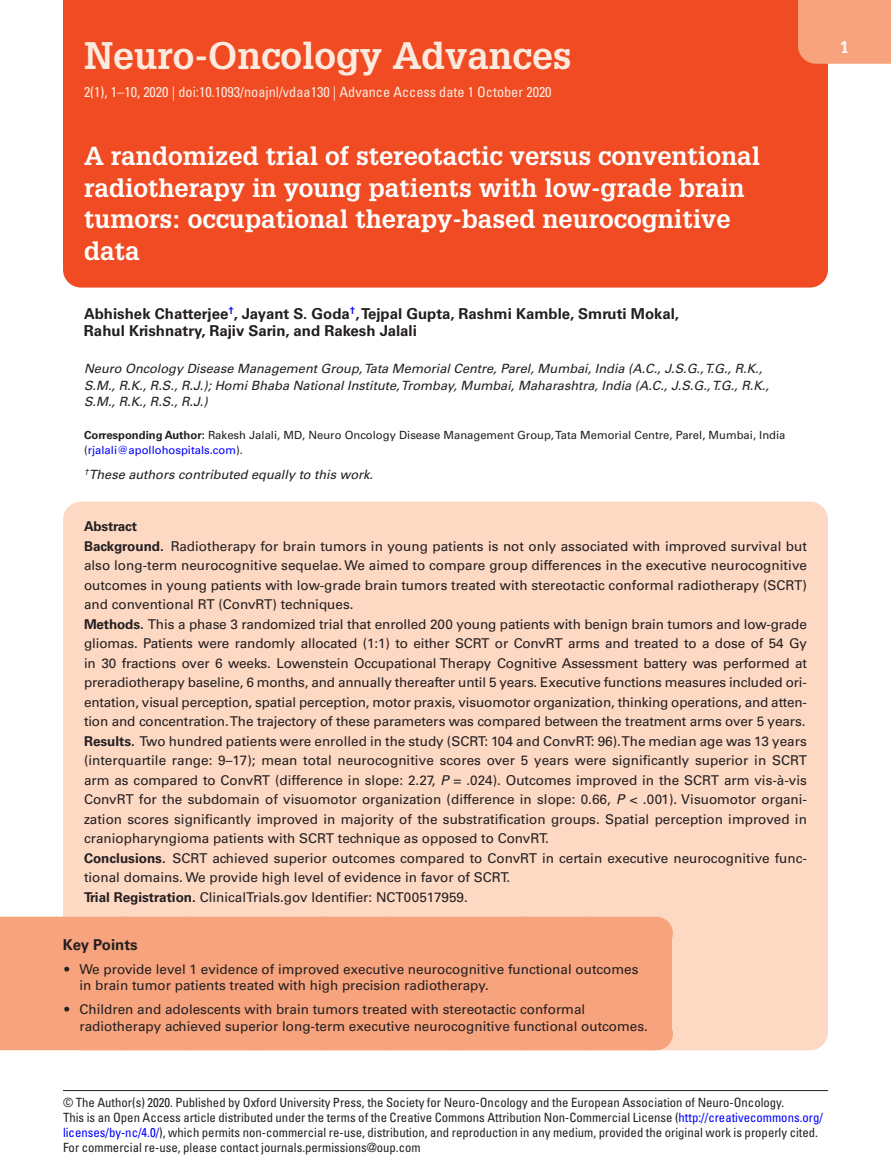
<style>
.page{position:relative;width:891px;height:1175px;background:#fff}
.page>*{position:absolute;margin:0;border:0;box-sizing:border-box;transform-origin:0 0}
.t1{font:700 37.5px "Glypha LT Std";color:#fdeade}
.t2{font:700 25.5px/31.5px "Glypha LT Std";color:#fff}
.t3{font:700 16.5px "Glypha LT Std";color:#fff}
.t4{font:700 15px/16.5px "Univers LT Std";color:#231f20}
.t5{font:condensed 14.25px "Univers LT Std";color:#fdeade}
.t6{font:13.5px/19.5px "Univers LT Std";color:#231f20}
.t7{font:condensed 12.75px/15px "Univers LT Std";color:#231f20}
.t8{font:italic 12.75px/16.5px "Univers LT Std";color:#231f20}
.t9{font:11.25px/15px "Univers LT Std";color:#231f20}
.s1{font-weight:700}
.s2{color:#00f}
.s3{font-style:italic}
.s4{font-weight:300;font-stretch:condensed}
</style>
<div class="page">
<div style="left:63px;top:0;width:765px;height:166px;background:#f04b22"></div>
<div style="left:798px;top:0;width:93px;height:64px;background:#f7a37d"></div>
<hr style="left:63px;top:1090px;width:765px;height:1px;background:#231f20">
<div style="left:63px;top:501px;width:765px;height:549px;background:#fdd8c3;border-radius:18px"></div>
<div style="left:0;top:934px;width:672px;height:34px;background:#f7a37d"></div>
<div style="left:0;top:916px;width:656px;height:33px;background:#f7a37d"></div>
<svg style="left:56px;top:916px;width:566px;height:1px"></svg>
<hr style="left:656px;top:916px;width:1px;height:33px;background:#f7a37d">
<div style="left:0;top:950px;width:672px;height:57px;background:#f7a37d"></div>
<div style="left:0;top:991px;width:672px;height:43px;background:#f7a37d"></div>
<div style="left:0;top:1017px;width:656px;height:33px;background:#f7a37d"></div>
<hr style="left:656px;top:1017px;width:1px;height:33px;background:#f7a37d">
<div style="left:63px;top:166px;width:765px;height:121px;background:#f04b22"></div>
<h1 class="t1" style="left:84px;top:32px;width:489px">Neuro-Oncology Advances</h1>
<p class="t5" style="left:84px;top:83px;width:469px">2(1), 1–10, 2020 | doi:10.1093/noajnl/vdaa130 | Advance Access date 1 October 2020</p>
<h2 class="t2" style="left:84px;top:140px;width:678px">A randomized trial of stereotactic versus conventional radiotherapy in young patients with low-grade brain tumors: occupational therapy-based neurocognitive data</h2>
<p class="t4" style="left:84px;top:306px;width:597px">Abhishek Chatterjee<sup>†</sup>, Jayant S. Goda<sup>†</sup>, Tejpal Gupta, Rashmi Kamble, Smruti Mokal,<br>Rahul Krishnatry, Rajiv Sarin, and Rakesh Jalali</p>
<p class="t8" style="left:84px;top:361px;width:687px">Neuro Oncology Disease Management Group, Tata Memorial Centre, Parel, Mumbai, India (A.C., J.S.G., T.G., R.K.,<br>S.M., R.K., R.S., R.J.); Homi Bhaba National Institute, Trombay, Mumbai, Maharashtra, India (A.C., J.S.G., T.G., R.K.,<br>S.M., R.K., R.S., R.J.)</p>
<p class="t9" style="left:84px;top:427px;width:703px"><span class="s1">Corresponding Author:</span> Rakesh Jalali, MD, Neuro Oncology Disease Management Group, Tata Memorial Centre, Parel, Mumbai, India (<span class="s2">rjalali@apollohospitals.com</span>).</p>
<p class="t8" style="left:84px;top:467px;width:291px"><sup>†</sup>These authors contributed equally to this work.</p>
<p class="t6" style="left:84px;top:516px;width:725px"><span class="s1">Abstract<br>Background.</span> Radiotherapy for brain tumors in young patients is not only associated with improved survival but also long-term neurocognitive sequelae. We aimed to compare group differences in the executive neurocognitive outcomes in young patients with low-grade brain tumors treated with stereotactic conformal radiotherapy (SCRT) and conventional RT (ConvRT) techniques.<br><span class="s1">Methods.</span> This a phase 3 randomized trial that enrolled 200 young patients with benign brain tumors and low-grade gliomas. Patients were randomly allocated (1:1) to either SCRT or ConvRT arms and treated to a dose of 54 Gy in 30 fractions over 6 weeks. Lowenstein Occupational Therapy Cognitive Assessment battery was performed at preradiotherapy baseline, 6 months, and annually thereafter until 5 years. Executive functions measures included ori&shy;entation, visual perception, spatial perception, motor praxis, visuomotor organization, thinking operations, and atten&shy;tion and concentration. The trajectory of these parameters was compared between the treatment arms over 5 years.<br><span class="s1">Results.</span> Two hundred patients were enrolled in the study (SCRT: 104 and ConvRT: 96). The median age was 13 years (interquartile range: 9–17); mean total neurocognitive scores over 5 years were significantly superior in SCRT arm as compared to ConvRT (difference in slope: 2.27, <span class="s3">P</span> = .024). Outcomes improved in the SCRT arm vis-à-vis ConvRT for the subdomain of visuomotor organization (difference in slope: 0.66, <span class="s3">P</span> &lt; .001). Visuomotor organi&shy;zation scores significantly improved in majority of the substratification groups. Spatial perception improved in craniopharyngioma patients with SCRT technique as opposed to ConvRT.<br><span class="s1">Conclusions.</span> SCRT achieved superior outcomes compared to ConvRT in certain executive neurocognitive func&shy;tional domains. We provide high level of evidence in favor of SCRT.<br><span class="s1">Trial Registration.</span> ClinicalTrials.gov Identifier: NCT00517959.</p>
<p class="t4" style="left:63px;top:936px;width:76px">Key Points</p>
<p class="t6" style="left:79px;top:960px;width:561px;line-height:16.5px;text-indent:-16px"><span class="s4">•</span> We provide level 1 evidence of improved executive neurocognitive functional outcomes in brain tumor patients treated with high precision radiotherapy.</p>
<p class="t6" style="left:79px;top:1001px;width:570px;line-height:16.5px;text-indent:-16px"><span class="s4">•</span> Children and adolescents with brain tumors treated with stereotactic conformal radiotherapy achieved superior long-term executive neurocognitive functional outcomes.</p>
<p class="t3" style="left:840px;top:37px;width:11px">1</p>
<p class="t7" style="left:63px;top:1095px;width:723px">© The Author(s) 2020. Published by Oxford University Press, the Society for Neuro-Oncology and the European Association of Neuro-Oncology.</p>
<p class="t7" style="left:63px;top:1110px;width:762px">This is an Open Access article distributed under the terms of the Creative Commons Attribution Non-Commercial License (<span class="s2">http://creativecommons.org/ licenses/by-nc/4.0/</span>), which permits non-commercial re-use, distribution, and reproduction in any medium, provided the original work is properly cited.<br>For commercial re-use, please contact journals.permissions@oup.com</p>
</div>
